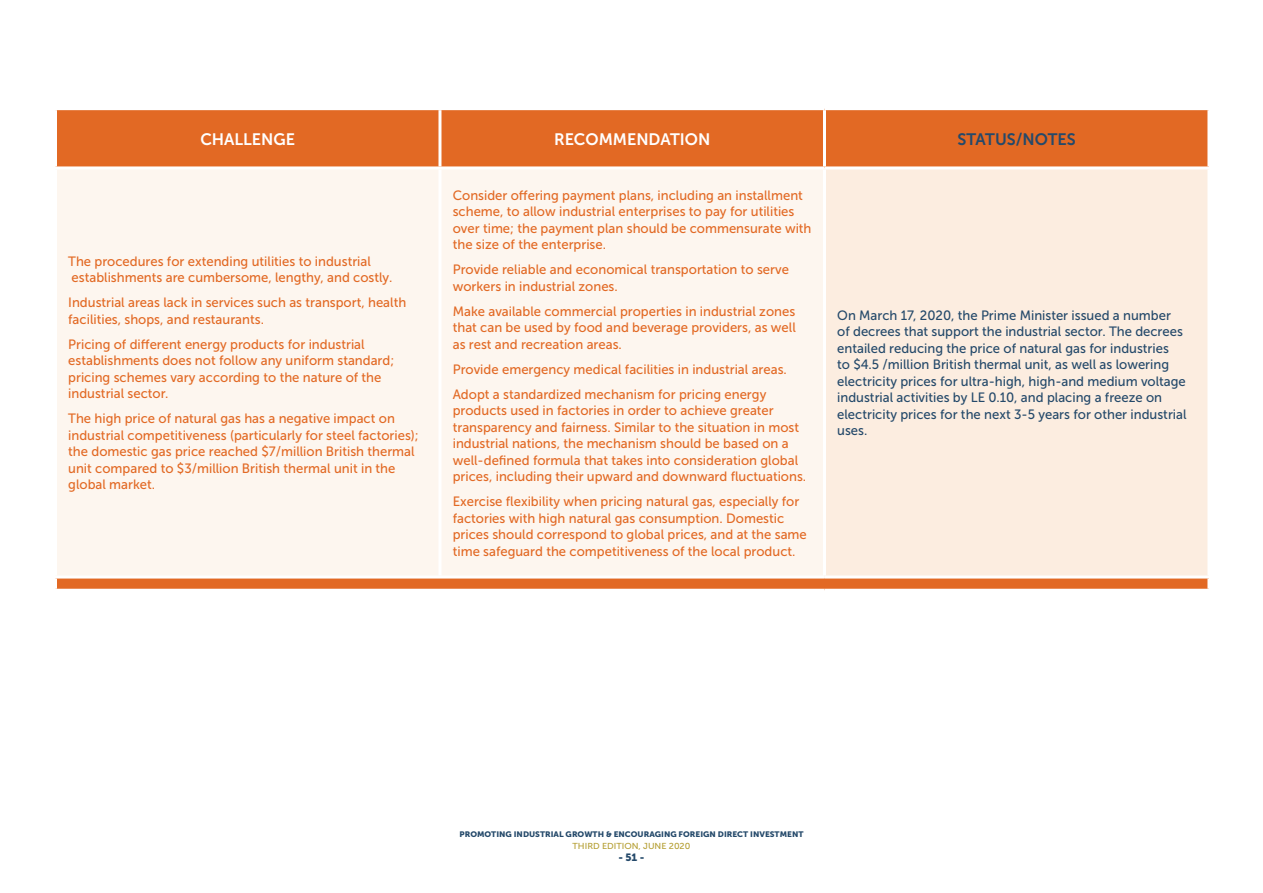
<style>
.page{position:relative;width:1263px;height:893px;background:#fff}
.page>*{position:absolute;margin:0;border:0;box-sizing:border-box;transform-origin:0 0}
.t1{font:16.5px "Museo Sans 700";color:#fff}
.t2{font:16.5px "Museo Sans 700";color:#24496a}
.t3{font:13.5px/16.5px "Museo Sans 500";color:#e26924}
.t4{font:13.5px/16.5px "Museo Sans 500";color:#24496a}
.t5{font:10.5px "Museo Sans 900";color:#24496a}
.t6{font:8.7px "Museo Sans 500";color:#b49e31;scale:1.04 1}
.t7{font:7.95px "Museo Sans 900";color:#24496a;scale:1.04 1}
</style>
<div class="page">
<div style="left:57px;top:110px;width:1150px;height:479px;background:#e26924"></div>
<div style="left:57px;top:169px;width:766px;height:406px;background:#fdf6ef"></div>
<div style="left:824px;top:168px;width:385px;height:409px;background:#fcede0"></div>
<hr style="left:438px;top:110px;width:3px;height:56px;background:#fff">
<hr style="left:823px;top:110px;width:3px;height:56px;background:#fff">
<hr style="left:54px;top:166px;width:386px;height:3px;background:#fff">
<hr style="left:440px;top:166px;width:384px;height:3px;background:#fff">
<hr style="left:438px;top:169px;width:3px;height:406px;background:#fff">
<hr style="left:824px;top:166px;width:386px;height:3px;background:#fff">
<hr style="left:823px;top:169px;width:3px;height:406px;background:#fff">
<hr style="left:1207px;top:169px;width:3px;height:406px;background:#fff">
<hr style="left:54px;top:575px;width:386px;height:3px;background:#fff">
<hr style="left:440px;top:575px;width:384px;height:3px;background:#fff">
<hr style="left:824px;top:575px;width:386px;height:3px;background:#fff">
<svg style="left:1207px;top:578px;width:2px;height:11px"></svg>
<p class="t1" style="left:200px;top:130px;width:96px">CHALLENGE</p>
<p class="t1" style="left:554px;top:130px;width:158px">RECOMMENDATION</p>
<p class="t2" style="left:957px;top:130px;width:120px">STATUS/NOTES</p>
<p class="t3" style="left:68px;top:253px;width:326px">The procedures for extending utilities to industrial establishments are cumbersome, lengthy, and costly.</p>
<p class="t3" style="left:68px;top:294px;width:339px">Industrial areas lack in services such as transport, health facilities, shops, and restaurants.</p>
<p class="t3" style="left:68px;top:336px;width:327px">Pricing of different energy products for industrial establishments does not follow any uniform standard; pricing schemes vary according to the nature of the industrial sector.</p>
<p class="t3" style="left:68px;top:410px;width:352px">The high price of natural gas has a negative impact on industrial competitiveness (particularly for steel factories); the domestic gas price reached $7/million British thermal unit compared to $3/million British thermal unit in the global market.</p>
<p class="t3" style="left:453px;top:187px;width:360px">Consider offering payment plans, including an installment scheme, to allow industrial enterprises to pay for utilities over time; the payment plan should be commensurate with the size of the enterprise.</p>
<p class="t3" style="left:453px;top:261px;width:338px">Provide reliable and economical transportation to serve workers in industrial zones.</p>
<p class="t3" style="left:453px;top:303px;width:345px;text-align:justify">Make available commercial properties in industrial zones that can be used by food and beverage providers, as well as rest and recreation areas.</p>
<p class="t3" style="left:453px;top:361px;width:336px">Provide emergency medical facilities in industrial areas.</p>
<p class="t3" style="left:453px;top:386px;width:355px">Adopt a standardized mechanism for pricing energy products used in factories in order to achieve greater transparency and fairness. Similar to the situation in most industrial nations, the mechanism should be based on a well-defined formula that takes into consideration global prices, including their upward and downward fluctuations.</p>
<p class="t3" style="left:453px;top:493px;width:356px">Exercise flexibility when pricing natural gas, especially for factories with high natural gas consumption. Domestic prices should correspond to global prices, and at the same time safeguard the competitiveness of the local product.</p>
<p class="t4" style="left:837px;top:307px;width:351px">On March 17, 2020, the Prime Minister issued a number of decrees that support the industrial sector. The decrees entailed reducing the price of natural gas for industries<br>to $4.5 /million British thermal unit, as well as lowering electricity prices for ultra-high, high-and medium voltage industrial activities by LE 0.10, and placing a freeze on electricity prices for the next 3-5 years for other industrial uses.</p>
<p class="t7" style="left:459px;top:829px;width:332px">PROMOTING INDUSTRIAL GROWTH &amp; ENCOURAGING FOREIGN DIRECT INVESTMENT</p>
<p class="t6" style="left:572px;top:841px;width:115px">THIRD EDITION, JUNE 2020</p>
<p class="t5" style="left:618px;top:851px;width:27px">- 51 -</p>
</div>
